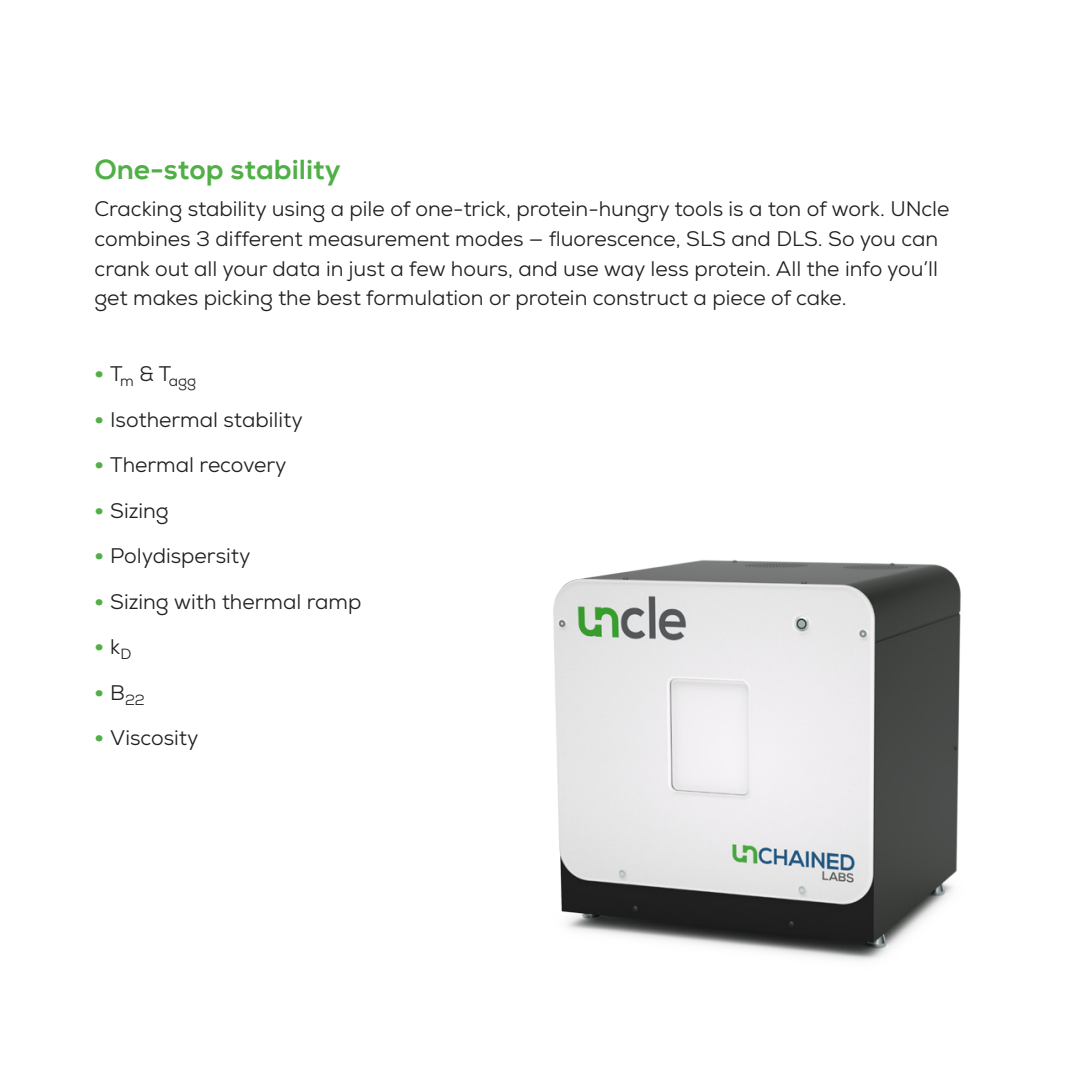
<style>
.page{position:relative;width:1071px;height:1071px;background:#fff}
.page>*{position:absolute;margin:0;border:0;box-sizing:border-box;transform-origin:0 0}
.t1{font:28px "Nexa X Bold";color:#50af47}
.t2{font:21px/29.8px "Nexa";color:#231f20}
.t3{font:900 21px "Nexa";color:#50af47}
.t4{font:14.7px "Nexa";color:#231f20}
.s1{font-weight:900;color:#50af47}
.s2{font-weight:400;color:#231f20}
</style>
<div class="page">
<img style="left:553px;top:560px;width:408px;height:401px">
<h1 class="t1" style="left:94px;top:152px;width:248px">One-stop stability</h1>
<p class="t2" style="left:94px;top:194px;width:857px">Cracking stability using a pile of one-trick, protein-hungry tools is a ton of work. UNcle combines 3 different measurement modes — fluorescence, SLS and DLS. So you can crank out all your data in just a few hours, and use way less protein. All the info you’ll get makes picking the best formulation or protein construct a piece of cake.</p>
<p class="t4" style="left:94px;top:372px;width:103px"><sup>•</sup> <sup>T</sup>m <sup>&amp;</sup> <sup>T</sup>agg</p>
<p class="t2" style="left:95px;top:405px;width:210px"><span class="s1">•</span> Isothermal stability</p>
<p class="t2" style="left:95px;top:450px;width:194px"><span class="s1">•</span> Thermal recovery</p>
<p class="t2" style="left:95px;top:496px;width:76px"><span class="s1">•</span> Sizing</p>
<p class="t2" style="left:95px;top:541px;width:158px"><span class="s1">•</span> Polydispersity</p>
<p class="t2" style="left:95px;top:587px;width:268px"><span class="s1">•</span> Sizing with thermal ramp</p>
<p class="t3" style="left:95px;top:633px;width:38px">• <span class="s2">k</span><sub>D</sub></p>
<p class="t4" style="left:94px;top:690px;width:52px"><sup>•</sup> <sup>B</sup>22</p>
<p class="t2" style="left:94px;top:723px;width:106px"><span class="s1">•</span> Viscosity</p>
</div>
